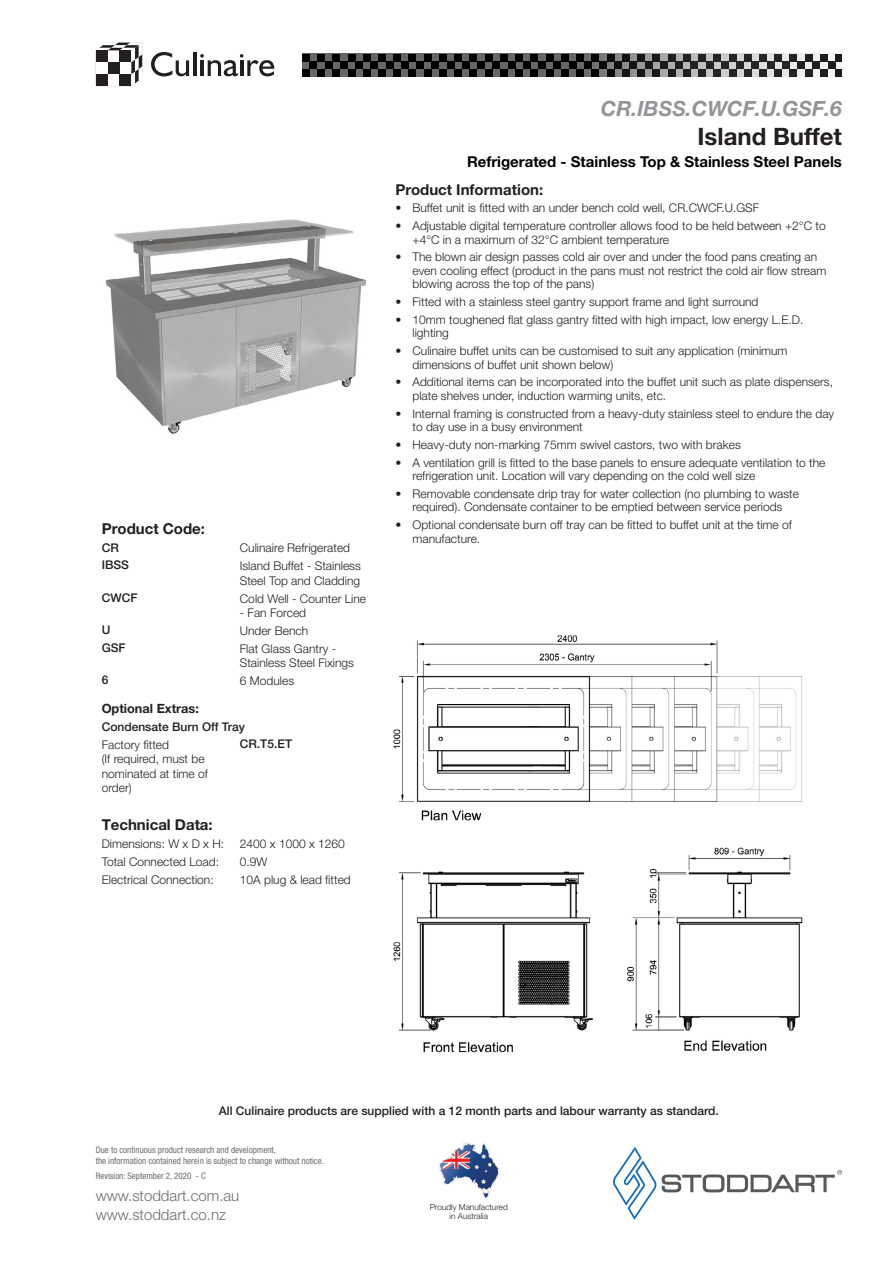
<style>
.page{position:relative;width:893px;height:1263px;background:#fff}
.page>*{position:absolute;margin:0;border:0;box-sizing:border-box;transform-origin:0 0}
.t1{font:700 24px "Helvetica Neue LT Std";color:#231f20}
.Product_Code_-_18pt{font:italic 700 21px "Helvetica Neue LT Pro";color:#939598}
.t2{font:700 15px "Helvetica Neue LT Std";color:#000}
.t3{font:300 15px/19.5px "Helvetica Neue";color:#6c6d70}
.Description_-_Featur{font:700 15px "Helvetica Neue LT Pro";color:#231f20}
.t4{font:700 15px "Helvetica Neue LT Std";color:#231f20}
.t5{font:700 12.75px "Helvetica Neue LT Pro";color:#231f20}
.Table_45_Light_-_8pt{font:300 12px/13.5px "Helvetica Neue";color:#231f20}
.Bullet_-_Product_Opt{font:300 12px/14.4px "Helvetica Neue";color:#231f20}
.Product_Code_-_8pt{font:500 12px "Helvetica Neue LT Pro";color:#231f20}
.Bullet_45_Light_-_8{font:300 12px "Helvetica Neue";color:#231f20}
.t6{font:condensed 9px/10.8px "Helvetica Neue LT Pro";color:#6c6d70}
.t7{font:300 8.25px/9.9px "Helvetica Neue";color:#231f20;text-align:center}
</style>
<div class="page">
<img style="left:105px;top:219px;width:262px;height:215px">
<svg style="left:302px;top:54px;width:540px;height:22px"></svg>
<svg style="left:613px;top:1147px;width:229px;height:73px"></svg>
<svg style="left:151px;top:52px;width:38px;height:24px"></svg>
<hr style="left:193px;top:52px;width:3px;height:24px;background:#231f20">
<svg style="left:200px;top:54px;width:74px;height:22px"></svg>
<svg style="left:96px;top:43px;width:46px;height:43px"></svg>
<div style="left:96px;top:50px;width:12px;height:12px;background:#231f20"></div>
<img style="left:439px;top:1142px;width:61px;height:57px">
<img style="left:393px;top:635px;width:410px;height:418px">
<p class="Product_Code_-_18pt" style="left:601px;top:96px;width:243px">CR.IBSS.CWCF.U.GSF.6</p>
<h1 class="t1" style="left:697px;top:122px;width:146px">Island Buffet</h1>
<p class="Description_-_Featur" style="left:102px;top:520px;width:105px">Product Code:</p>
<p class="Product_Code_-_8pt" style="left:102px;top:540px;width:19px">CR</p>
<p class="Bullet_-_Product_Opt" style="left:240px;top:541px;width:112px">Culinaire Refrigerated</p>
<p class="Product_Code_-_8pt" style="left:102px;top:558px;width:29px">IBSS</p>
<p class="Bullet_-_Product_Opt" style="left:240px;top:559px;width:122px">Island Buffet - Stainless<br>Steel Top and Cladding</p>
<p class="Product_Code_-_8pt" style="left:102px;top:590px;width:37px">CWCF</p>
<p class="Bullet_-_Product_Opt" style="left:240px;top:591px;width:128px">Cold Well - Counter Line</p>
<p class="Bullet_-_Product_Opt" style="left:240px;top:605px;width:68px">- Fan Forced</p>
<p class="Product_Code_-_8pt" style="left:102px;top:623px;width:10px">U</p>
<p class="Bullet_-_Product_Opt" style="left:240px;top:623px;width:70px">Under Bench</p>
<p class="Product_Code_-_8pt" style="left:102px;top:641px;width:26px">GSF</p>
<p class="Bullet_-_Product_Opt" style="left:240px;top:641px;width:115px">Flat Glass Gantry -<br>Stainless Steel Fixings</p>
<p class="Product_Code_-_8pt" style="left:102px;top:673px;width:8px">6</p>
<p class="Bullet_-_Product_Opt" style="left:240px;top:674px;width:56px">6 Modules</p>
<p class="t5" style="left:102px;top:701px;width:99px">Optional Extras:</p>
<p class="Product_Code_-_8pt" style="left:102px;top:719px;width:145px">Condensate Burn Off Tray</p>
<p class="Bullet_45_Light_-_8" style="left:102px;top:737px;width:69px">Factory fitted</p>
<p class="Table_45_Light_-_8pt" style="left:102px;top:751px;width:108px;line-height:14.4px">(If required, must be nominated at time of order)</p>
<p class="Product_Code_-_8pt" style="left:240px;top:736px;width:54px">CR.T5.ET</p>
<p class="Description_-_Featur" style="left:102px;top:816px;width:113px">Technical Data:</p>
<p class="Table_45_Light_-_8pt" style="left:102px;top:837px;width:124px">Dimensions: W x D x H:</p>
<p class="Table_45_Light_-_8pt" style="left:240px;top:837px;width:106px">2400 x 1000 x 1260</p>
<p class="Table_45_Light_-_8pt" style="left:102px;top:855px;width:119px">Total Connected Load:</p>
<p class="Table_45_Light_-_8pt" style="left:240px;top:855px;width:29px">0.9W</p>
<p class="Table_45_Light_-_8pt" style="left:102px;top:873px;width:114px">Electrical Connection:</p>
<p class="Table_45_Light_-_8pt" style="left:240px;top:873px;width:112px">10A plug &amp; lead fitted</p>
<p class="t2" style="left:467px;top:152px;width:376px">Refrigerated - Stainless Top &amp; Stainless Steel Panels</p>
<p class="t4" style="left:395px;top:181px;width:149px">Product Information:</p>
<p class="Table_45_Light_-_8pt" style="left:395px;top:201px;width:365px">• Buffet unit is fitted with an under bench cold well, CR.CWCF.U.GSF</p>
<p class="Table_45_Light_-_8pt" style="left:412px;top:219px;width:415px;text-indent:-17px">• Adjustable digital temperature controller allows food to be held between +2°C to +4°C in a maximum of 32°C ambient temperature</p>
<p class="Table_45_Light_-_8pt" style="left:412px;top:250px;width:415px;text-indent:-17px">• The blown air design passes cold air over and under the food pans creating an even cooling effect (product in the pans must not restrict the cold air flow stream blowing across the top of the pans)</p>
<p class="Table_45_Light_-_8pt" style="left:395px;top:295px;width:365px">• Fitted with a stainless steel gantry support frame and light surround</p>
<p class="Table_45_Light_-_8pt" style="left:412px;top:313px;width:392px;text-indent:-17px">• 10mm toughened flat glass gantry fitted with high impact, low energy L.E.D. lighting</p>
<p class="Table_45_Light_-_8pt" style="left:412px;top:344px;width:377px;text-indent:-17px">• Culinaire buffet units can be customised to suit any application (minimum dimensions of buffet unit shown below)</p>
<p class="Table_45_Light_-_8pt" style="left:412px;top:375px;width:422px;text-indent:-17px">• Additional items can be incorporated into the buffet unit such as plate dispensers, plate shelves under, induction warming units, etc.</p>
<p class="Table_45_Light_-_8pt" style="left:412px;top:406px;width:423px;text-indent:-17px">• Internal framing is constructed from a heavy-duty stainless steel to endure the day to day use in a busy environment</p>
<p class="Table_45_Light_-_8pt" style="left:395px;top:438px;width:347px">• Heavy-duty non-marking 75mm swivel castors, two with brakes</p>
<p class="Table_45_Light_-_8pt" style="left:412px;top:455px;width:414px;text-indent:-17px">• A ventilation grill is fitted to the base panels to ensure adequate ventilation to the refrigeration unit. Location will vary depending on the cold well size</p>
<p class="Table_45_Light_-_8pt" style="left:395px;top:487px;width:405px;text-align:center">• Removable condensate drip tray for water collection (no plumbing to waste required). Condensate container to be emptied between service periods</p>
<p class="Table_45_Light_-_8pt" style="left:412px;top:518px;width:381px;text-indent:-17px">• Optional condensate burn off tray can be fitted to buffet unit at the time of manufacture.</p>
<p class="Product_Code_-_8pt" style="left:219px;top:1104px;width:501px">All Culinaire products are supplied with a 12 month parts and labour warranty as standard.</p>
<p class="t6" style="left:96px;top:1144px;width:230px">Due to continuous product research and development,<br>the information contained herein is subject to change without notice.</p>
<p class="t3" style="left:96px;top:1185px;width:145px">www.stoddart.com.au www.stoddart.co.nz</p>
<p class="t6" style="left:96px;top:1170px;width:112px">Revision: September 2, 2020 - C</p>
<p class="t7" style="left:430px;top:1201px;width:80px">Proudly Manufactured in Australia</p>
</div>
